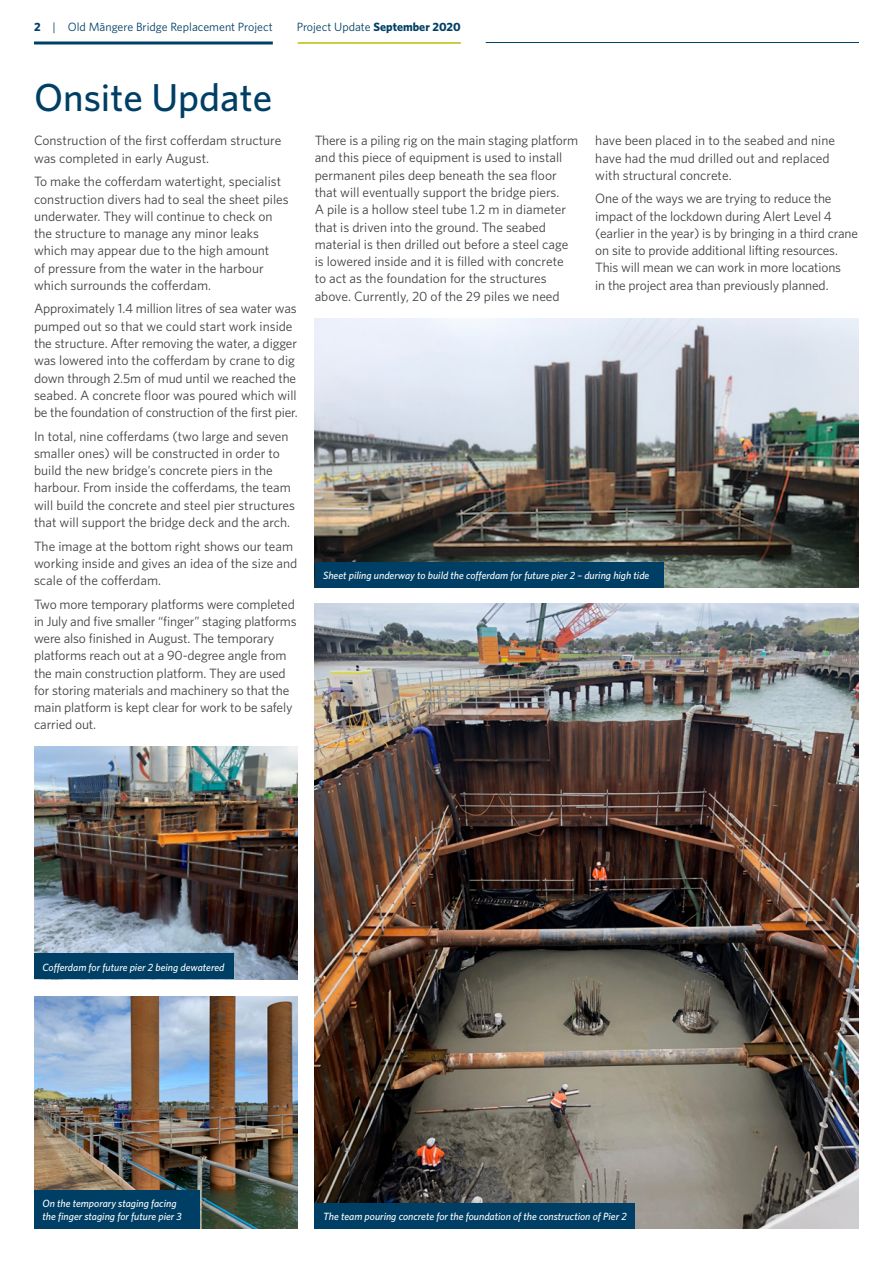
<style>
.page{position:relative;width:893px;height:1263px;background:#fff}
.page>*{position:absolute;margin:0;border:0;box-sizing:border-box;transform-origin:0 0}
.t1{font:500 39px "Whitney";color:#003f65}
.t2{font:13.5px/17.2px "Whitney";color:#424241}
.t3{font:12px "Whitney";color:#003f65}
.t4{font:italic 500 10.5px/13.5px "Whitney";color:#fff}
.s1{font-weight:700}
</style>
<div class="page">
<img style="left:34px;top:746px;width:264px;height:233px">
<img style="left:315px;top:604px;width:544px;height:625px">
<img style="left:34px;top:996px;width:264px;height:233px">
<img style="left:315px;top:318px;width:544px;height:270px">
<div style="left:315px;top:562px;width:348px;height:26px;background:#003f65"></div>
<div style="left:315px;top:1203px;width:320px;height:26px;background:#003f65"></div>
<div style="left:34px;top:1190px;width:166px;height:39px;background:#003f65"></div>
<div style="left:34px;top:954px;width:199px;height:25px;background:#003f65"></div>
<hr style="left:298px;top:42px;width:163px;height:2px;background:#bcbe00">
<hr style="left:486px;top:42px;width:373px;height:1px;background:#003f65">
<hr style="left:34px;top:41px;width:239px;height:3px;background:#003f65">
<p class="t3" style="left:34px;top:19px;width:240px"><span class="s1">2</span> | Old Māngere Bridge Replacement Project</p>
<p class="t3" style="left:297px;top:19px;width:166px">Project Update <span class="s1">September 2020</span></p>
<h1 class="t1" style="left:34px;top:72px;width:240px">Onsite Update</h1>
<p class="t2" style="left:34px;top:132px;width:249px">Construction of the first cofferdam structure was completed in early August.</p>
<p class="t2" style="left:34px;top:173px;width:256px">To make the cofferdam watertight, specialist construction divers had to seal the sheet piles underwater. They will continue to check on the structure to manage any minor leaks which may appear due to the high amount<br>of pressure from the water in the harbour which surrounds the cofferdam.</p>
<p class="t2" style="left:34px;top:300px;width:265px">Approximately 1.4 million litres of sea water was pumped out so that we could start work inside the structure. After removing the water, a digger was lowered into the cofferdam by crane to dig down through 2.5m of mud until we reached the seabed. A concrete floor was poured which will be the foundation of construction of the first pier.</p>
<p class="t2" style="left:34px;top:427px;width:263px">In total, nine cofferdams (two large and seven smaller ones) will be constructed in order to build the new bridge’s concrete piers in the harbour. From inside the cofferdams, the team will build the concrete and steel pier structures that will support the bridge deck and the arch.</p>
<p class="t2" style="left:34px;top:537px;width:265px">The image at the bottom right shows our team working inside and gives an idea of the size and scale of the cofferdam.</p>
<p class="t2" style="left:34px;top:595px;width:264px">Two more temporary platforms were completed in July and five smaller “finger” staging platforms were also finished in August. The temporary platforms reach out at a 90-degree angle from the main construction platform. They are used for storing materials and machinery so that the main platform is kept clear for work to be safely carried out.</p>
<p class="t2" style="left:315px;top:132px;width:265px">There is a piling rig on the main staging platform and this piece of equipment is used to install permanent piles deep beneath the sea floor that will eventually support the bridge piers.<br>A pile is a hollow steel tube 1.2 m in diameter that is driven into the ground. The seabed material is then drilled out before a steel cage is lowered inside and it is filled with concrete to act as the foundation for the structures above. Currently, 20 of the 29 piles we need</p>
<p class="t2" style="left:595px;top:132px;width:241px">have been placed in to the seabed and nine have had the mud drilled out and replaced with structural concrete.</p>
<p class="t2" style="left:595px;top:190px;width:264px">One of the ways we are trying to reduce the impact of the lockdown during Alert Level 4 (earlier in the year) is by bringing in a third crane on site to provide additional lifting resources.<br>This will mean we can work in more locations<br>in the project area than previously planned.</p>
<p class="t4" style="left:323px;top:569px;width:328px">Sheet piling underway to build the cofferdam for future pier 2 – during high tide</p>
<p class="t4" style="left:43px;top:960px;width:183px">Cofferdam for future pier 2 being dewatered</p>
<p class="t4" style="left:43px;top:1196px;width:141px">On the temporary staging facing the finger staging for future pier 3</p>
<p class="t4" style="left:323px;top:1210px;width:305px">The team pouring concrete for the foundation of the construction of Pier 2</p>
</div>
